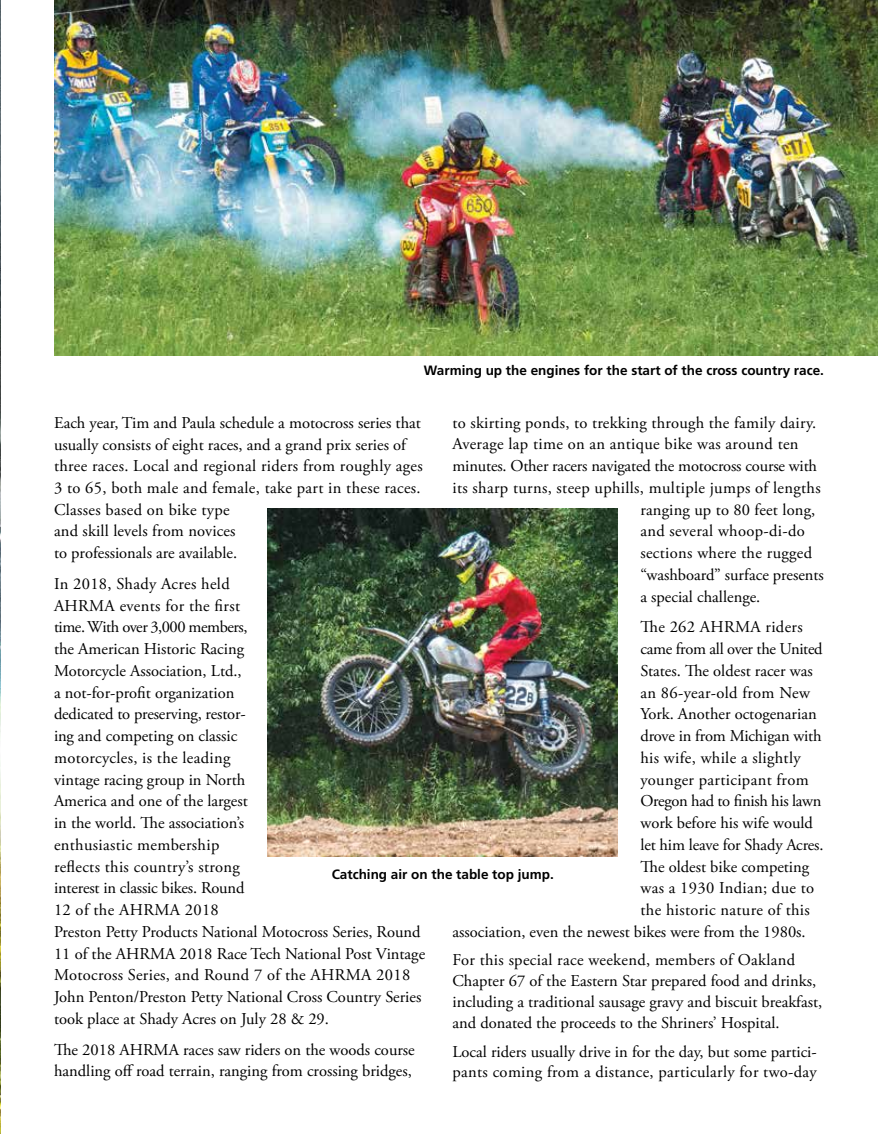
<style>
.page{position:relative;width:878px;height:1134px;background:#fff}
.page>*{position:absolute;margin:0;border:0;box-sizing:border-box;transform-origin:0 0}
.t1{font:16.5px/21.8px "Adobe Garamond Pro";color:#000}
.t2{font:16.5px "Adobe Garamond Pro";letter-spacing:.02em;color:#000}
.t3{font:16.5px "Adobe Garamond Pro";letter-spacing:-.02em;color:#000}
.t4{font:700 13.5px "Frutiger";color:#000}
</style>
<div class="page">
<img style="left:0;top:0;width:1px;height:1134px">
<img style="left:55px;top:0;width:823px;height:355px">
<img style="left:268px;top:509px;width:350px;height:347px">
<p class="t4" style="left:424px;top:363px;width:401px">Warming up the engines for the start of the cross country race.</p>
<p class="t1" style="left:452px;top:412px;width:365px">to skirting ponds, to trekking through the family dairy.</p>
<p class="t2" style="left:452px;top:434px;width:347px">Average lap time on an antique bike was around ten</p>
<p class="t1" style="left:452px;top:456px;width:366px">minutes. Other racers navigated the motocross course with</p>
<p class="t2" style="left:452px;top:478px;width:369px">its sharp turns, steep uphills, multiple jumps of lengths</p>
<p class="t1" style="left:640px;top:499px;width:176px">ranging up to 80 feet long,</p>
<p class="t2" style="left:640px;top:521px;width:166px">and several whoop-di-do</p>
<p class="t2" style="left:640px;top:543px;width:173px">sections where the rugged</p>
<p class="t1" style="left:640px;top:564px;width:185px">“washboard” surface presents</p>
<p class="t1" style="left:640px;top:586px;width:121px">a special challenge.</p>
<p class="t2" style="left:640px;top:617px;width:164px">The 262 AHRMA riders</p>
<p class="t3" style="left:640px;top:639px;width:184px">came from all over the United</p>
<p class="t1" style="left:640px;top:660px;width:174px">States. The oldest racer was</p>
<p class="t2" style="left:640px;top:683px;width:171px">an 86-year-old from New</p>
<p class="t1" style="left:640px;top:704px;width:178px">York. Another octogenarian</p>
<p class="t1" style="left:640px;top:726px;width:183px">drove in from Michigan with</p>
<p class="t2" style="left:640px;top:748px;width:162px">his wife, while a slightly</p>
<p class="t2" style="left:640px;top:770px;width:170px">younger participant from</p>
<p class="t3" style="left:640px;top:791px;width:182px">Oregon had to finish his lawn</p>
<p class="t1" style="left:640px;top:813px;width:174px">work before his wife would</p>
<p class="t1" style="left:640px;top:834px;width:185px">let him leave for Shady Acres.</p>
<p class="t1" style="left:640px;top:856px;width:170px">The oldest bike competing</p>
<p class="t2" style="left:640px;top:878px;width:175px">was a 1930 Indian; due to</p>
<p class="t2" style="left:640px;top:900px;width:171px">the historic nature of this</p>
<p class="t1" style="left:452px;top:921px;width:355px">association, even the newest bikes were from the 1980s.</p>
<p class="t1" style="left:452px;top:950px;width:371px;line-height:21px">For this special race weekend, members of Oakland Chapter 67 of the Eastern Star prepared food and drinks, including a traditional sausage gravy and biscuit breakfast, and donated the proceeds to the Shriners’ Hospital.</p>
<p class="t1" style="left:452px;top:1042px;width:366px;line-height:20.7px">Local riders usually drive in for the day, but some partici&shy;pants coming from a distance, particularly for two-day</p>
<p class="t1" style="left:54px;top:412px;width:370px">Each year, Tim and Paula schedule a motocross series that usually consists of eight races, and a grand prix series of three races. Local and regional riders from roughly ages 3 to 65, both male and female, take part in these races.<br>Classes based on bike type<br>and skill levels from novices<br>to professionals are available.</p>
<p class="t1" style="left:54px;top:573px;width:372px">In 2018, Shady Acres held<br>AHRMA events for the first<br>time. With over 3,000 members,<br>the American Historic Racing<br>Motorcycle Association, Ltd.,<br>a not-for-profit organization<br>dedicated to preserving, restor-<br>ing and competing on classic<br>motorcycles, is the leading<br>vintage racing group in North<br>America and one of the largest<br>in the world. The association’s<br>enthusiastic membership<br>reflects this country’s strong<br>interest in classic bikes. Round<br>12 of the AHRMA 2018<br>Preston Petty Products National Motocross Series, Round 11 of the AHRMA 2018 Race Tech National Post Vintage Motocross Series, and Round 7 of the AHRMA 2018<br>John Penton/Preston Petty National Cross Country Series took place at Shady Acres on July 28 &amp; 29.</p>
<p class="t1" style="left:54px;top:1039px;width:362px">The 2018 AHRMA races saw riders on the woods course handling off road terrain, ranging from crossing bridges,</p>
<p class="t4" style="left:332px;top:867px;width:224px">Catching air on the table top jump.</p>
</div>
